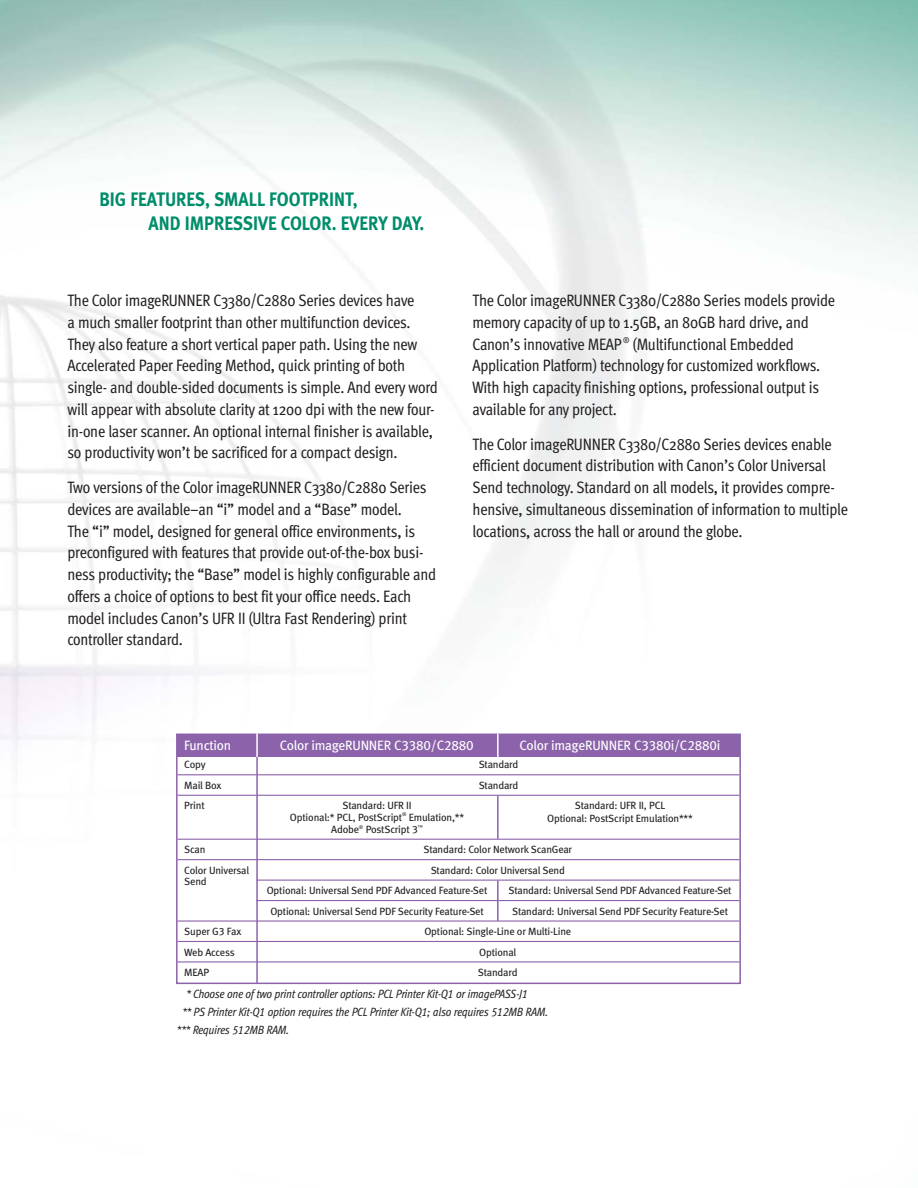
<style>
.page{position:relative;width:918px;height:1188px;background:#fff}
.page>*{position:absolute;margin:0;border:0;box-sizing:border-box;transform-origin:0 0}
.t1{font:19.5px/24px "Meta Bold LF";color:#008d6a;scale:.9 1}
.t2{font:16.5px/21.8px "Meta Cond";letter-spacing:-.015em;color:#231f20}
.t3{font:13.5px "Meta Book LF";letter-spacing:-.015em;color:#fff}
.t4{font:italic 12px "Meta Cond Book Lf";letter-spacing:-.015em;color:#231f20}
.t5{font:10.5px/11.4px "Meta Book LF";letter-spacing:-.015em;color:#231f20}
.t6{font:5.25px "Meta Book LF";color:#231f20}
</style>
<div class="page">
<hr style="left:178px;top:774px;width:561px;height:1px;background:#8c63aa">
<hr style="left:178px;top:795px;width:561px;height:1px;background:#8c63aa">
<hr style="left:178px;top:839px;width:561px;height:1px;background:#8c63aa">
<hr style="left:178px;top:859px;width:561px;height:1px;background:#8c63aa">
<hr style="left:256px;top:880px;width:483px;height:1px;background:#8c63aa">
<hr style="left:256px;top:900px;width:483px;height:1px;background:#8c63aa">
<hr style="left:178px;top:920px;width:561px;height:2px;background:#8c63aa">
<hr style="left:178px;top:941px;width:561px;height:1px;background:#8c63aa">
<hr style="left:178px;top:961px;width:561px;height:2px;background:#8c63aa">
<div style="left:176px;top:734px;width:565px;height:250px;border:2px solid #8c63aa"></div>
<hr style="left:497px;top:881px;width:2px;height:40px;background:#8c63aa">
<hr style="left:497px;top:796px;width:2px;height:43px;background:#8c63aa">
<div style="left:177px;top:734px;width:563px;height:23px;background:#8c63aa"></div>
<hr style="left:256px;top:748px;width:2px;height:235px;background:#8c63aa">
<hr style="left:256px;top:733px;width:2px;height:24px;background:#fff">
<hr style="left:497px;top:734px;width:2px;height:23px;background:#fff">
<p class="t1" style="left:149px;top:189px;width:308px;text-indent:-49px">BIG FEATURES, SMALL FOOTPRINT,<br>AND IMPRESSIVE COLOR. EVERY DAY.</p>
<p class="t2" style="left:67px;top:291px;width:372px">The Color imageRUNNER C3380/C2880 Series devices have<br>a much smaller footprint than other multifunction devices.<br>They also feature a short vertical paper path. Using the new Accelerated Paper Feeding Method, quick printing of both single- and double-sided documents is simple. And every word will appear with absolute clarity at 1200 dpi with the new four&shy;in-one laser scanner. An optional internal finisher is available, so productivity won’t be sacrificed for a compact design.</p>
<p class="t2" style="left:67px;top:478px;width:370px">Two versions of the Color imageRUNNER C3380/C2880 Series devices are available–an “i” model and a “Base” model.<br>The “i” model, designed for general office environments, is preconfigured with features that provide out-of-the-box busi&shy;ness productivity; the “Base” model is highly configurable and offers a choice of options to best fit your office needs. Each model includes Canon’s UFR II (Ultra Fast Rendering) print controller standard.</p>
<p class="t2" style="left:472px;top:291px;width:364px">The Color imageRUNNER C3380/C2880 Series models provide memory capacity of up to 1.5GB, an 80GB hard drive, and Canon’s innovative MEAP <sup>®</sup> (Multifunctional Embedded Application Platform) technology for customized workflows.<br>With high capacity finishing options, professional output is available for any project.</p>
<p class="t2" style="left:473px;top:435px;width:377px">The Color imageRUNNER C3380/C2880 Series devices enable efficient document distribution with Canon’s Color Universal Send technology. Standard on all models, it provides compre&shy;hensive, simultaneous dissemination of information to multiple locations, across the hall or around the globe.</p>
<p class="t3" style="left:184px;top:740px;width:49px">Function</p>
<p class="t3" style="left:280px;top:740px;width:195px">Color imageRUNNER C3380/C2880</p>
<p class="t3" style="left:519px;top:740px;width:202px">Color imageRUNNER C3380i/C2880i</p>
<p class="t5" style="left:184px;top:760px;width:23px">Copy</p>
<p class="t5" style="left:479px;top:760px;width:41px">Standard</p>
<p class="t5" style="left:184px;top:781px;width:39px">Mail Box</p>
<p class="t5" style="left:479px;top:781px;width:41px">Standard</p>
<p class="t5" style="left:184px;top:801px;width:22px">Print</p>
<p class="t5" style="left:342px;top:801px;width:71px">Standard: UFR II</p>
<p class="t5" style="left:575px;top:801px;width:92px">Standard: UFR II, PCL</p>
<p class="t5" style="left:290px;top:813px;width:114px">Optional:* PCL, PostScript</p>
<p class="t6" style="left:402px;top:812px;width:6px">®</p>
<p class="t5" style="left:331px;top:813px;width:134px;text-indent:78px">Emulation,**<br>Adobe<sup>®</sup> PostScript 3<sup>™</sup></p>
<p class="t5" style="left:547px;top:813px;width:147px">Optional: PostScript Emulation***</p>
<p class="t5" style="left:184px;top:845px;width:23px">Scan</p>
<p class="t5" style="left:423px;top:845px;width:150px">Standard: Color Network ScanGear</p>
<p class="t5" style="left:184px;top:866px;width:66px">Color Universal</p>
<p class="t5" style="left:431px;top:866px;width:136px">Standard: Color Universal Send</p>
<p class="t5" style="left:184px;top:877px;width:24px">Send</p>
<p class="t5" style="left:267px;top:886px;width:222px">Optional: Universal Send PDF Advanced Feature-Set</p>
<p class="t5" style="left:509px;top:886px;width:225px">Standard: Universal Send PDF Advanced Feature-Set</p>
<p class="t5" style="left:270px;top:907px;width:215px">Optional: Universal Send PDF Security Feature-Set</p>
<p class="t5" style="left:512px;top:907px;width:217px">Standard: Universal Send PDF Security Feature-Set</p>
<p class="t5" style="left:184px;top:927px;width:59px">Super G3 Fax</p>
<p class="t5" style="left:424px;top:927px;width:148px">Optional: Single-Line or Multi-Line</p>
<p class="t5" style="left:184px;top:947px;width:52px">Web Access</p>
<p class="t5" style="left:479px;top:947px;width:39px">Optional</p>
<p class="t5" style="left:184px;top:968px;width:26px">MEAP</p>
<p class="t5" style="left:478px;top:968px;width:41px">Standard</p>
<p class="t4" style="left:186px;top:990px;width:343px">* Choose one of two print controller options: PCL Printer Kit-Q1 or imagePASS-J1</p>
<p class="t4" style="left:182px;top:1008px;width:368px">** PS Printer Kit-Q1 option requires the PCL Printer Kit-Q1; also requires 512MB RAM.</p>
<p class="t4" style="left:177px;top:1026px;width:114px">*** Requires 512MB RAM.</p>
</div>
